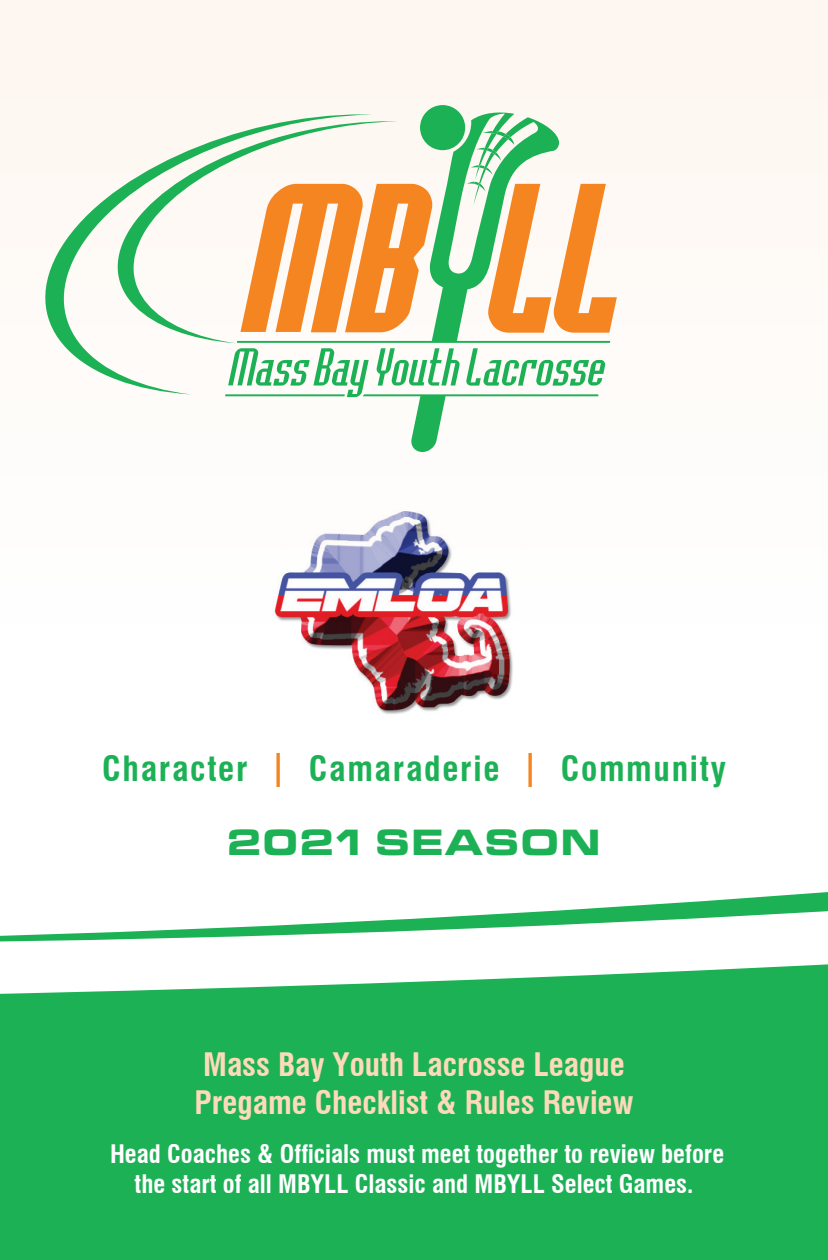
<style>
.page{position:relative;width:828px;height:1260px;background:#fff}
.page>*{position:absolute;margin:0;border:0;box-sizing:border-box;transform-origin:0 0}
.t1{font:38px "Microgramma D Bold Exte";letter-spacing:.09em;color:#1db156}
.t2{font:700 condensed 34px "Swiss 721 BT";letter-spacing:.05em;color:#1db156}
.t3{font:700 condensed 31.6px/37.8px "Swiss 721 BT";color:#fddab9}
.t4{font:700 condensed 25px/30.6px "Swiss 721 BT";color:#fff;text-align:center}
.s1{color:#f58521}
</style>
<div class="page">
<svg style="left:0;top:892px;width:828px;height:368px;fill:#1db156"></svg>
<svg style="left:45px;top:114px;width:195px;height:280px;fill:#fefaf6"></svg>
<svg style="left:95px;top:121px;width:145px;height:222px;fill:#fef9f5"></svg>
<hr style="left:237px;top:341px;width:373px;height:2px;background:#1db156">
<hr style="left:225px;top:394px;width:120px;height:2px;background:#1db156">
<svg style="left:228px;top:348px;width:377px;height:104px"></svg>
<svg style="left:240px;top:111px;width:377px;height:231px"></svg>
<div style="left:420px;top:105px;width:45px;height:45px;background:#1db156;border-radius:50%"></div>
<img style="left:265px;top:480px;width:275px;height:275px;border-radius:137px">
<h2 class="t2" style="left:102px;top:748px;width:625px">Character <span class="s1">|</span> Camaraderie <span class="s1">|</span> Community</h2>
<h1 class="t1" style="left:228px;top:817px;width:373px">2021 SEASON</h1>
<p class="t3" style="left:195px;top:1046px;width:440px">Mass Bay Youth Lacrosse League<br>Pregame Checklist &amp; Rules Review</p>
<p class="t4" style="left:110px;top:1138px;width:616px">Head Coaches &amp; Officials must meet together to review before the start of all MBYLL Classic and MBYLL Select Games.</p>
</div>
